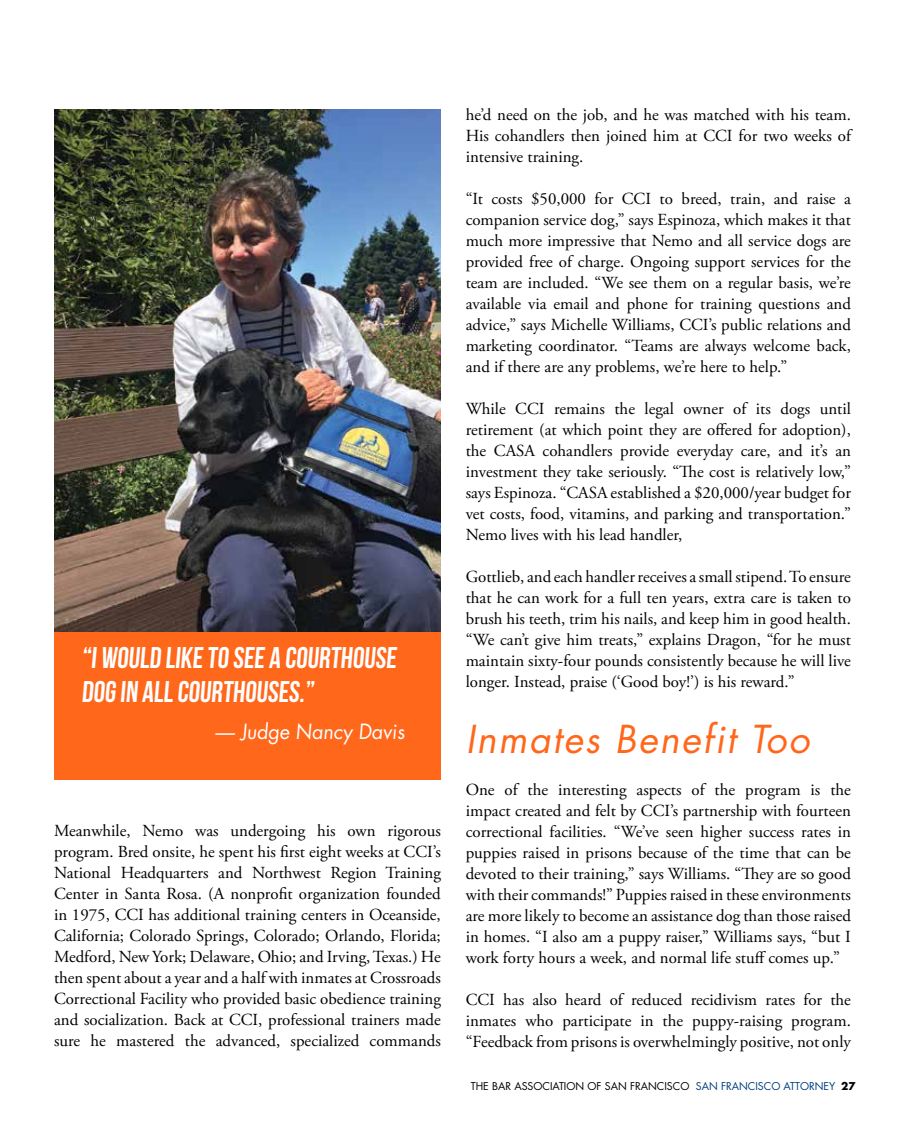
<style>
.page{position:relative;width:905px;height:1134px;background:#fff}
.page>*{position:absolute;margin:0;border:0;box-sizing:border-box;transform-origin:0 0}
.t1{font:italic 37.5px "Futura";letter-spacing:.05em;color:#ff671b}
.t2{font:30px/34.2px "Bebas Neue";color:#fff;scale:.95 1}
.t3{font:20.4px "Futura";color:#fff;scale:.95 1}
.t4{font:16.8px/21px "Adobe Garamond Pro";color:#000;text-align:justify}
.t5{font:10.5px "Futura Std";color:#000}
.s1{font-family:"Futura"}
.s2{color:#003e7e}
.s3{font-weight:700}
</style>
<div class="page">
<div style="left:54px;top:632px;width:387px;height:148px;background:#ff671b"></div>
<img style="left:54px;top:110px;width:387px;height:522px">
<h2 class="t2" style="left:81px;top:640px;width:336px">“I WOULD LIKE TO SEE A COURTHOUSE<br>DOG IN ALL COURTHOUSES.”</h2>
<p class="t3" style="left:215px;top:718px;width:204px">— Judge Nancy Davis</p>
<p class="t4" style="left:54px;top:821px;width:388px">Meanwhile, Nemo was undergoing his own rigorous program. Bred onsite, he spent his first eight weeks at CCI’s National Headquarters and Northwest Region Training Center in Santa Rosa. (A nonprofit organization founded in 1975, CCI has additional training centers in Oceanside, California; Colorado Springs, Colorado; Orlando, Florida; Medford, New York; Delaware, Ohio; and Irving, Texas.) He then spent about a year and a half with inmates at Crossroads Correctional Facility who provided basic obedience training and socialization. Back at CCI, professional trainers made sure he mastered the advanced, specialized commands</p>
<p class="t4" style="left:465px;top:105px;width:387px">he’d need on the job, and he was matched with his team.<br>His cohandlers then joined him at CCI for two weeks of intensive training.</p>
<p class="t4" style="left:465px;top:189px;width:387px">“It costs $50,000 for CCI to breed, train, and raise a companion service dog,” says Espinoza, which makes it that much more impressive that Nemo and all service dogs are provided free of charge. Ongoing support services for the team are included. “We see them on a regular basis, we’re available via email and phone for training questions and advice,” says Michelle Williams, CCI’s public relations and marketing coordinator. “Teams are always welcome back, and if there are any problems, we’re here to help.”</p>
<p class="t4" style="left:465px;top:399px;width:387px">While CCI remains the legal owner of its dogs until retirement (at which point they are offered for adoption), the CASA cohandlers provide everyday care, and it’s an investment they take seriously. “The cost is relatively low,” says Espinoza. “CASA established a $20,000/year budget for vet costs, food, vitamins, and parking and transportation.” Nemo lives with his lead handler,</p>
<p class="t4" style="left:465px;top:567px;width:387px">Gottlieb, and each handler receives a small stipend. To ensure that he can work for a full ten years, extra care is taken to brush his teeth, trim his nails, and keep him in good health. “We can’t give him treats,” explains Dragon, “for he must maintain sixty-four pounds consistently because he will live longer. Instead, praise (‘Good boy!’) is his reward.”</p>
<h1 class="t1" style="left:465px;top:714px;width:345px">Inmates Benefit Too</h1>
<p class="t4" style="left:465px;top:780px;width:387px">One of the interesting aspects of the program is the impact created and felt by CCI’s partnership with fourteen correctional facilities. “We’ve seen higher success rates in puppies raised in prisons because of the time that can be devoted to their training,” says Williams. “They are so good with their commands!” Puppies raised in these environments are more likely to become an assistance dog than those raised in homes. “I also am a puppy raiser,” Williams says, “but I work forty hours a week, and normal life stuff comes up.”</p>
<p class="t4" style="left:465px;top:990px;width:387px">CCI has also heard of reduced recidivism rates for the inmates who participate in the puppy-raising program. “Feedback from prisons is overwhelmingly positive, not only</p>
<p class="t5" style="left:471px;top:1080px;width:386px"><span class="s1">T</span>HE BAR ASSOCIATION OF SAN FRANCISCO <span class="s2">SAN FRANCISCO ATTORNEY</span> <span class="s3">27</span></p>
</div>
